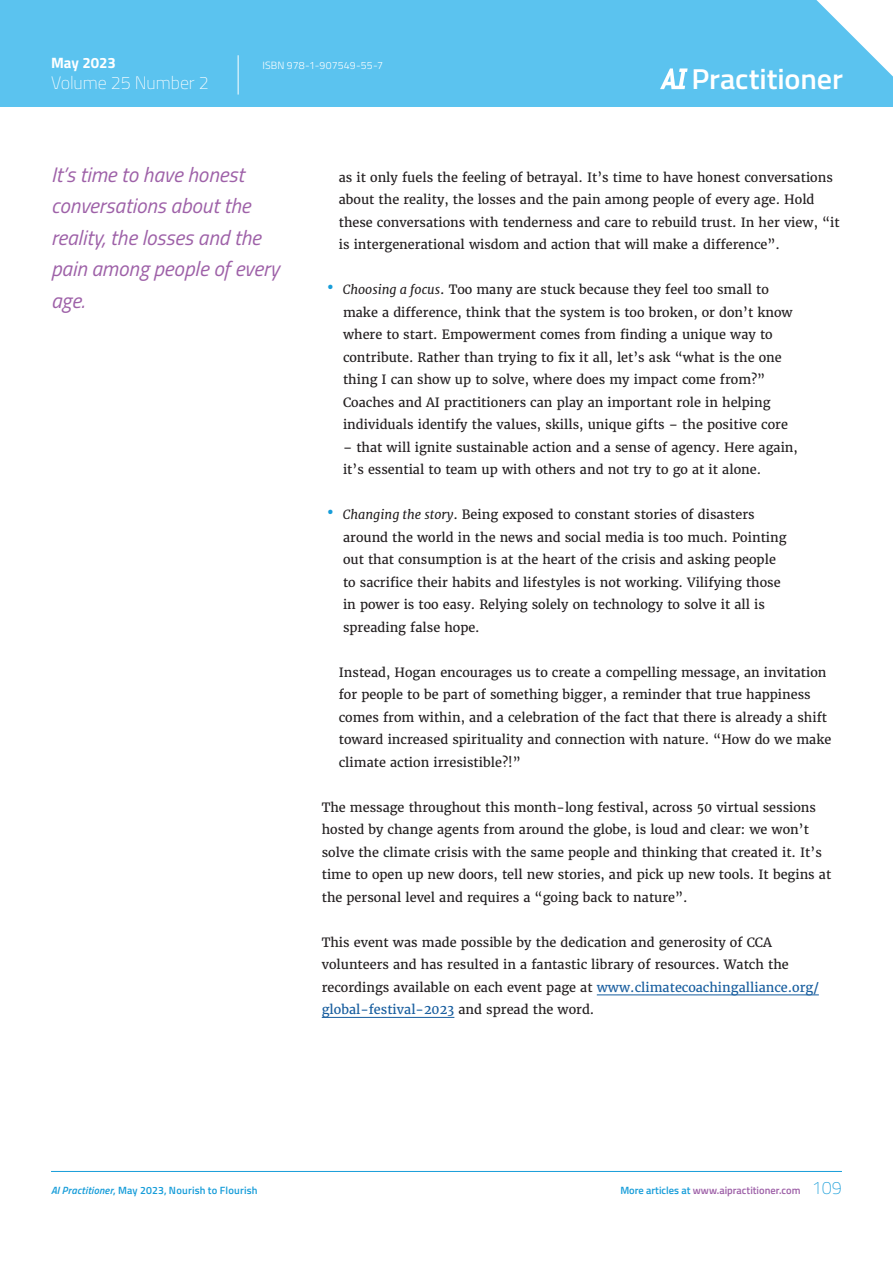
<style>
.page{position:relative;width:893px;height:1263px;background:#fff}
.page>*{position:absolute;margin:0;border:0;box-sizing:border-box;transform-origin:0 0}
.t1{font:600 28.8px "Titillium Web";letter-spacing:-.005em;color:#fff;scale:1.05 1}
._3-article_pullout_q{font:italic 21px/31.5px "Titillium Web";color:#9e61a8}
.t2{font:200 18px "Titillium Web";letter-spacing:-.005em;color:#fff}
.t3{font:700 15px "Titillium Web";letter-spacing:-.005em;color:#fff}
._2__BODY{font:12.75px/22.5px "Merriweather";color:#231f20}
._4-footnotes_and_foo{font:600 10.5px "Titillium Web";letter-spacing:.02em;color:#179dd9}
.t4{font:600 10.5px "Titillium Web";color:#9e61a8}
.t5{font:300 10.5px "Titillium Web";letter-spacing:.015em;color:#fff}
.s1{font-size:21px;color:#179dd9}
.s2{font-style:italic}
.s3{color:#175d9e}
.s4{color:#179dd9}
.s5{font-weight:200;font-size:18px;color:#179dd9}
</style>
<div class="page">
<div style="left:0;top:0;width:893px;height:106px;background:#5bc3ef"></div>
<svg style="left:816px;top:0;width:77px;height:77px"></svg>
<hr style="left:238px;top:55px;width:1px;height:40px;background:#fff">
<svg style="left:660px;top:68px;width:28px;height:21px"></svg>
<hr style="left:51px;top:1171px;width:791px;height:1px;background:#179dd9">
<hr style="left:597px;top:994px;width:222px;height:1px;background:#175d9e">
<hr style="left:322px;top:1017px;width:132px;height:1px;background:#175d9e">
<p class="t3" style="left:51px;top:51px;width:66px">May 2023</p>
<p class="t5" style="left:262px;top:58px;width:122px">ISBN 978-1-907549-55-7</p>
<h3 class="t2" style="left:51px;top:70px;width:159px">Volume 25 Number 2</h3>
<h1 class="t1" style="left:691px;top:57px;width:146px">Practitioner</h1>
<p class="_3-article_pullout_q" style="left:51px;top:158px;width:230px">It’s time to have honest conversations about the reality, the losses and the pain among people of every age.</p>
<p class="_2__BODY" style="left:339px;top:166px;width:502px">as it only fuels the feeling of betrayal. It’s time to have honest conversations about the reality, the losses and the pain among people of every age. Hold these conversations with tenderness and care to rebuild trust. In her view, “it is intergenerational wisdom and action that will make a difference”.</p>
<p class="_2__BODY" style="left:343px;top:278px;width:451px;text-indent:-17px"><span class="s1">•</span> <span class="s2">Choosing a focus</span>. Too many are stuck because they feel too small to make a difference, think that the system is too broken, or don’t know where to start. Empowerment comes from finding a unique way to contribute. Rather than trying to fix it all, let’s ask “what is the one thing I can show up to solve, where does my impact come from?” Coaches and AI practitioners can play an important role in helping individuals identify the values, skills, unique gifts – the positive core</p>
<p class="_2__BODY" style="left:343px;top:436px;width:456px">– that will ignite sustainable action and a sense of agency. Here again, it’s essential to team up with others and not try to go at it alone.</p>
<p class="_2__BODY" style="left:343px;top:503px;width:445px;text-indent:-17px"><span class="s1">•</span> <span class="s2">Changing the story</span>. Being exposed to constant stories of disasters around the world in the news and social media is too much. Pointing out that consumption is at the heart of the crisis and asking people to sacrifice their habits and lifestyles is not working. Vilifying those in power is too easy. Relying solely on technology to solve it all is spreading false hope.</p>
<p class="_2__BODY" style="left:339px;top:661px;width:494px">Instead, Hogan encourages us to create a compelling message, an invitation for people to be part of something bigger, a reminder that true happiness comes from within, and a celebration of the fact that there is already a shift toward increased spirituality and connection with nature. “How do we make climate action irresistible?!”</p>
<p class="_2__BODY" style="left:322px;top:796px;width:511px">The message throughout this month-long festival, across 50 virtual sessions hosted by change agents from around the globe, is loud and clear: we won’t solve the climate crisis with the same people and thinking that created it. It’s time to open up new doors, tell new stories, and pick up new tools. It begins at the personal level and requires a “going back to nature”.</p>
<p class="_2__BODY" style="left:322px;top:931px;width:499px">This event was made possible by the dedication and generosity of CCA volunteers and has resulted in a fantastic library of resources. Watch the recordings available on each event page at <span class="s3">www.climatecoachingalliance.org/ global-festival-2023</span> and spread the word.</p>
<p class="_4-footnotes_and_foo" style="left:51px;top:1183px;width:208px"><span class="s2">AI Practitioner</span>, May 2023, Nourish to Flourish</p>
<p class="t4" style="left:620px;top:1183px;width:223px"><span class="s4">More articles at</span> www.aipractitioner.com <span class="s5">109</span></p>
</div>
